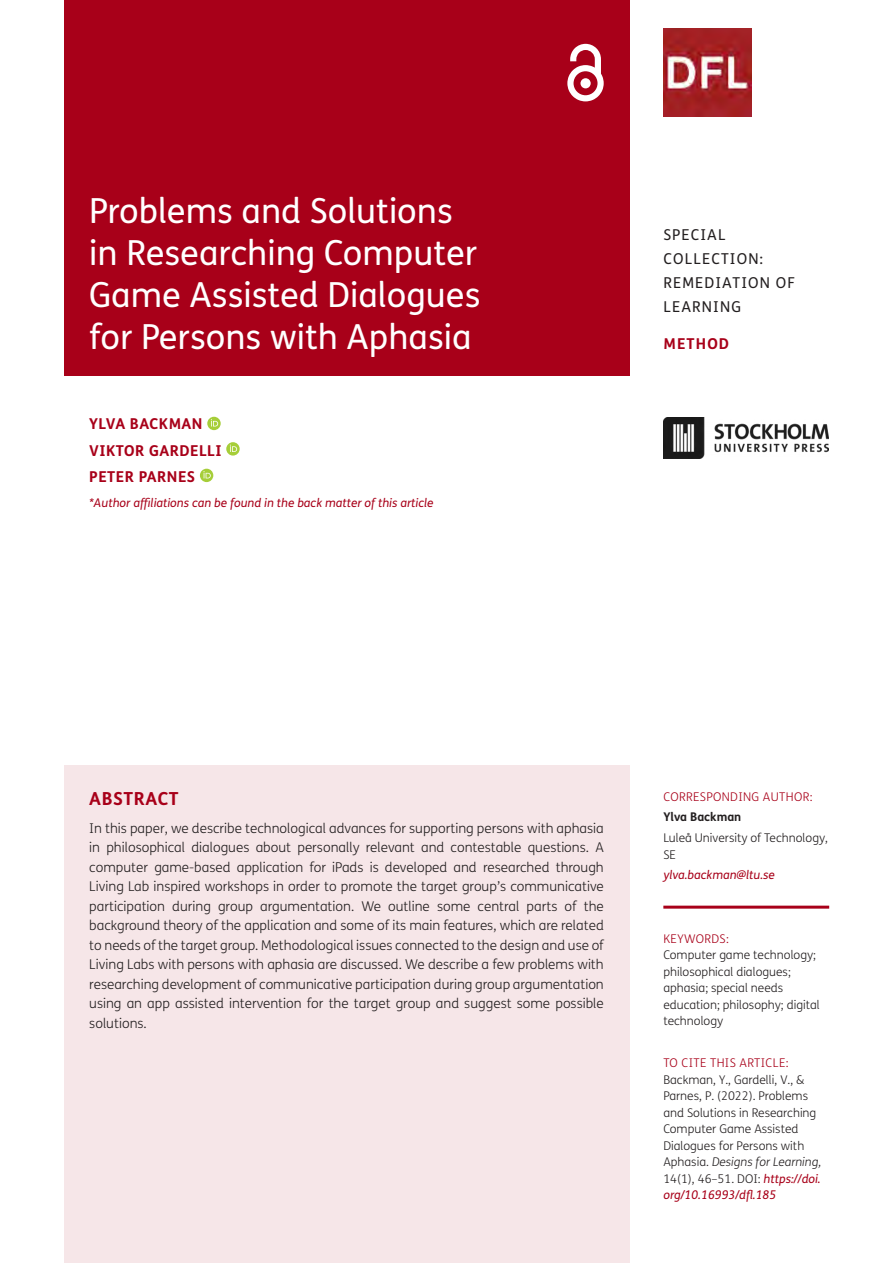
<style>
.page{position:relative;width:893px;height:1263px;background:#fff}
.page>*{position:absolute;margin:0;border:0;box-sizing:border-box;transform-origin:0 0}
.Article_Title{font:34.5px/42px "FS Me";color:#fff}
.t1{font:700 18px "FS Me";letter-spacing:.03em;color:#a80019}
.Cover_Authors{font:700 15px "FS Me";letter-spacing:.03em;color:#a80019}
.t2{font:15px/24px "FS Me";letter-spacing:.075em;color:#231f20}
.Abstract_Copy{font:300 13.5px/19.5px "FS Me";color:#231f20;text-align:justify}
.t3{font:300 12px/16.5px "FS Me";color:#231f20}
.t4{font:italic 12px "FS Me";color:#a80019}
.t5{font:300 12px "FS Me";letter-spacing:.03em;color:#a80019}
.t6{font:700 12px "FS Me";color:#231f20}
.s1{font-style:italic}
.s2{font-weight:400;font-style:italic;color:#a80019}
</style>
<div class="page">
<div style="left:64px;top:0;width:565px;height:376px;background:#a80019"></div>
<svg style="left:567px;top:44px;width:37px;height:57px"></svg>
<img style="left:663px;top:29px;width:88px;height:88px">
<img style="left:663px;top:417px;width:166px;height:41px">
<div style="left:64px;top:766px;width:565px;height:497px;background:#f6e6e8"></div>
<hr style="left:663px;top:906px;width:166px;height:3px;background:#a80019">
<svg style="left:207px;top:417px;width:14px;height:13px"></svg>
<svg style="left:211px;top:419px;width:7px;height:7px"></svg>
<svg style="left:226px;top:442px;width:14px;height:14px"></svg>
<svg style="left:230px;top:445px;width:7px;height:7px"></svg>
<svg style="left:200px;top:469px;width:13px;height:13px"></svg>
<svg style="left:203px;top:471px;width:8px;height:7px"></svg>
<h1 class="Article_Title" style="left:89px;top:190px;width:393px">Problems and Solutions in Researching Computer<br>Game Assisted Dialogues for Persons with Aphasia</h1>
<p class="Cover_Authors" style="left:89px;top:414px;width:115px">YLVA BACKMAN</p>
<p class="Cover_Authors" style="left:89px;top:441px;width:134px">VIKTOR GARDELLI</p>
<p class="Cover_Authors" style="left:89px;top:467px;width:107px">PETER PARNES</p>
<p class="t4" style="left:89px;top:496px;width:346px">*Author affiliations can be found in the back matter of this article</p>
<p class="t2" style="left:663px;top:223px;width:133px">SPECIAL<br>COLLECTION:<br>REMEDIATION OF<br>LEARNING</p>
<p class="Cover_Authors" style="left:663px;top:334px;width:67px">METHOD</p>
<h2 class="t1" style="left:89px;top:787px;width:91px">ABSTRACT</h2>
<p class="Abstract_Copy" style="left:89px;top:819px;width:516px">In this paper, we describe technological advances for supporting persons with aphasia in philosophical dialogues about personally relevant and contestable questions. A computer game-based application for iPads is developed and researched through Living Lab inspired workshops in order to promote the target group’s communicative participation during group argumentation. We outline some central parts of the background theory of the application and some of its main features, which are related to needs of the target group. Methodological issues connected to the design and use of Living Labs with persons with aphasia are discussed. We describe a few problems with researching development of communicative participation during group argumentation using an app assisted intervention for the target group and suggest some possible solutions.</p>
<p class="t5" style="left:663px;top:789px;width:151px">CORRESPONDING AUTHOR:</p>
<p class="t6" style="left:663px;top:810px;width:79px">Ylva Backman</p>
<p class="t3" style="left:663px;top:830px;width:166px">Luleå University of Technology,<br>SE</p>
<p class="t4" style="left:663px;top:868px;width:113px">ylva.backman@ltu.se</p>
<p class="t5" style="left:663px;top:931px;width:67px">KEYWORDS:</p>
<p class="t3" style="left:663px;top:947px;width:158px">Computer game technology; philosophical dialogues; aphasia; special needs education; philosophy; digital technology</p>
<p class="t5" style="left:663px;top:1056px;width:127px">TO CITE THIS ARTICLE:</p>
<p class="t3" style="left:663px;top:1071px;width:159px">Backman, Y., Gardelli, V., &amp;<br>Parnes, P. (2022). Problems and Solutions in Researching<br>Computer Game Assisted<br>Dialogues for Persons with<br>Aphasia. <span class="s1">Designs for Learning,<br></span>14(1), 46–51. DOI: <span class="s2">https://doi. org/10.16993/dfl.185</span></p>
</div>
